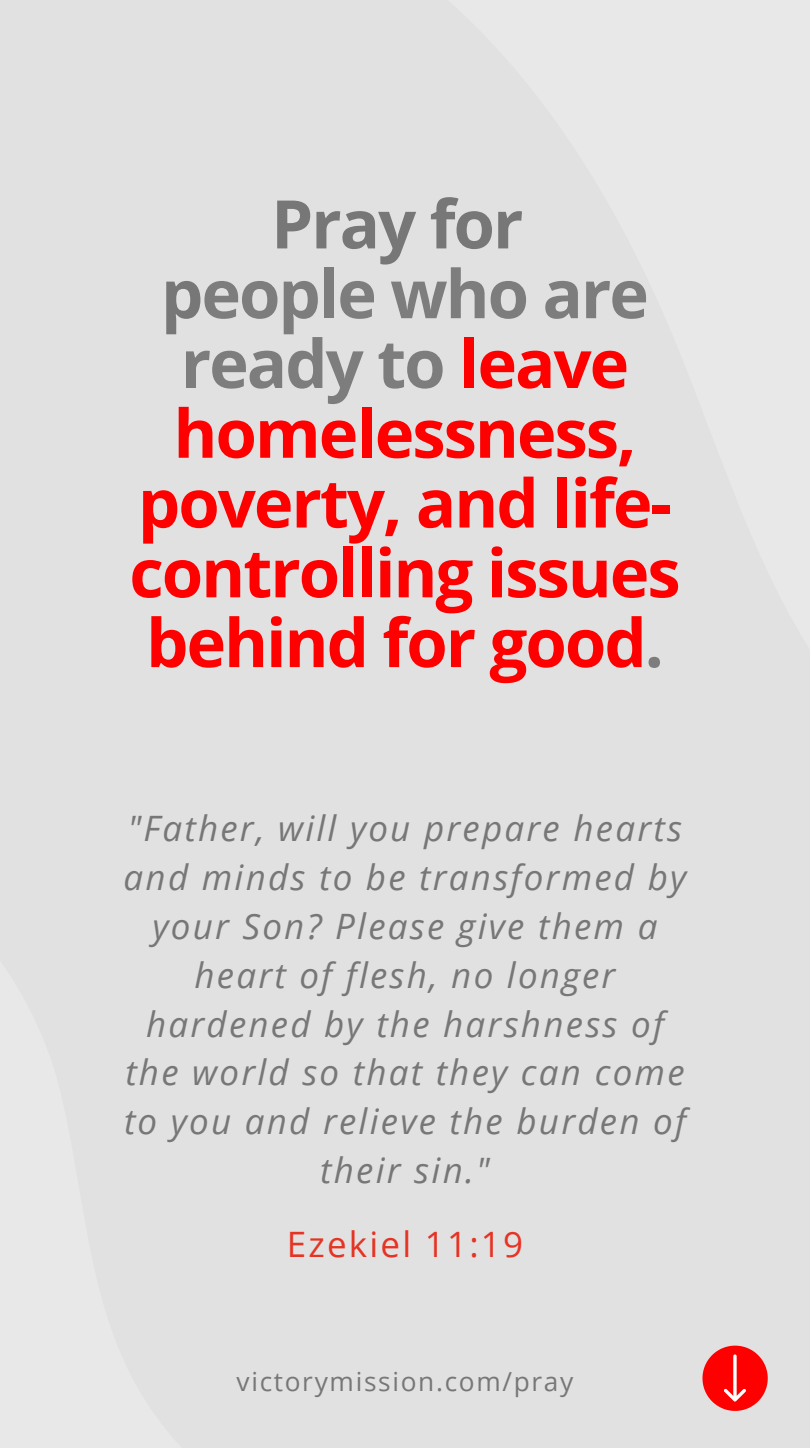
<style>
.page{position:relative;width:810px;height:1448px;background:#e1e1e1}
.page>*{position:absolute;margin:0;border:0;box-sizing:border-box;transform-origin:0 0}
.t1{font:700 67px/69.8px "Open Sans";letter-spacing:-.03em;color:#f00;text-align:center}
.t2{font:italic 35px/48.8px "Open Sans";letter-spacing:.065em;color:#777;text-align:center}
.t3{font:35px "Open Sans";letter-spacing:.065em;color:#e63323}
.t4{font:26.2px "Open Sans";letter-spacing:.065em;color:#777}
.s1{color:#777}
.s2{color:#7d7d7d}
</style>
<div class="page">
<svg style="left:702px;top:1345px;width:66px;height:65px;background:#f84040"></svg>
<h1 class="t1" style="left:129px;top:187px;width:553px"><span class="s1">Pray for<br>p</span><span class="s2">eople who are ready to</span> leave homelessness, poverty, and life&shy;controlling issues behind for good<span class="s2">.</span></h1>
<p class="t2" style="left:124px;top:803px;width:564px">"Father, will you prepare hearts and minds to be transformed by your Son? Please give them a heart of flesh, no longer hardened by the harshness of the world so that they can come to you and relieve the burden of their sin."</p>
<p class="t3" style="left:287px;top:1220px;width:238px">Ezekiel 11:19</p>
<p class="t4" style="left:237px;top:1363px;width:338px">victorymission.com/pray</p>
</div>
